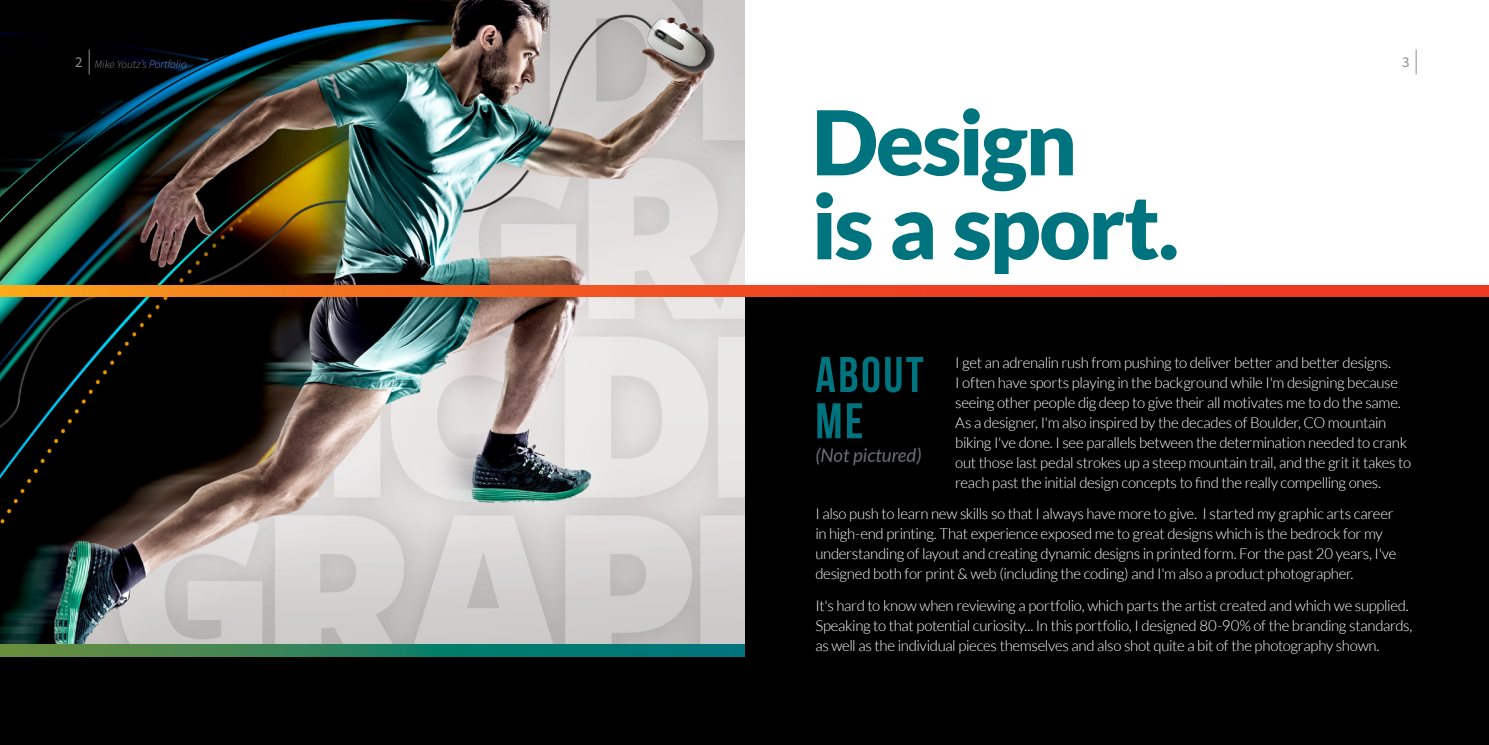
<style>
.page{position:relative;width:1489px;height:745px;background:#fff}
.page>*{position:absolute;margin:0;border:0;box-sizing:border-box;transform-origin:0 0}
.t1{font:900 89.25px/83.9px "Lato";letter-spacing:-.03em;color:#00747e}
.t2{font:700 50px/46.2px "Bebas Neue";letter-spacing:.05em;color:#00747e}
.t3{font:italic 18.75px "Lato";color:#696f72}
.t4{font:300 15px/20px "Lato";letter-spacing:-.02em;color:#fff}
.t5{font:15px "Source Sans Pro";color:#8f9194}
.t6{font:italic 300 11.25px "Source Sans Pro";color:#8f9194}
.s1{font-weight:400;font-style:normal;font-size:15px}
</style>
<div class="page">
<div style="left:0;top:287px;width:1488px;height:457px;background:#000"></div>
<img style="left:0;top:0;width:744px;height:644px">
<svg style="left:0;top:286px;width:1488px;height:10px;background:#f15720"></svg>
<svg style="left:0;top:644px;width:744px;height:12px;background:#268060"></svg>
<svg style="left:89px;top:49px;width:1px;height:25px"></svg>
<svg style="left:1415px;top:49px;width:1px;height:25px"></svg>
<p class="t6" style="left:75px;top:57px;width:113px"><span class="s1">2</span> Mike Youtz’s Portfolio</p>
<p class="t5" style="left:1401px;top:52px;width:9px">3</p>
<h1 class="t1" style="left:811px;top:99px;width:369px">Design<br>is a sport.</h1>
<h2 class="t2" style="left:815px;top:351px;width:110px">ABOUT<br>ME</h2>
<p class="t4" style="left:955px;top:352px;width:457px">I get an adrenalin rush from pushing to deliver better and better designs.<br>I often have sports playing in the background while I'm designing because seeing other people dig deep to give their all motivates me to do the same.<br>As a designer, I'm also inspired by the decades of Boulder, CO mountain biking I've done. I see parallels between the determination needed to crank out those last pedal strokes up a steep mountain trail, and the grit it takes to reach past the initial design concepts to find the really compelling ones.</p>
<p class="t4" style="left:815px;top:503px;width:582px">I also push to learn new skills so that I always have more to give. I started my graphic arts career in high-end printing. That experience exposed me to great designs which is the bedrock for my understanding of layout and creating dynamic designs in printed form. For the past 20 years, I've designed both for print &amp; web (including the coding) and I'm also a product photographer.</p>
<p class="t4" style="left:815px;top:595px;width:598px">It's hard to know when reviewing a portfolio, which parts the artist created and which we supplied.<br>Speaking to that potential curiosity... In this portfolio, I designed 80-90% of the branding standards, as well as the individual pieces themselves and also shot quite a bit of the photography shown.</p>
<p class="t3" style="left:815px;top:444px;width:108px">(Not pictured)</p>
</div>
